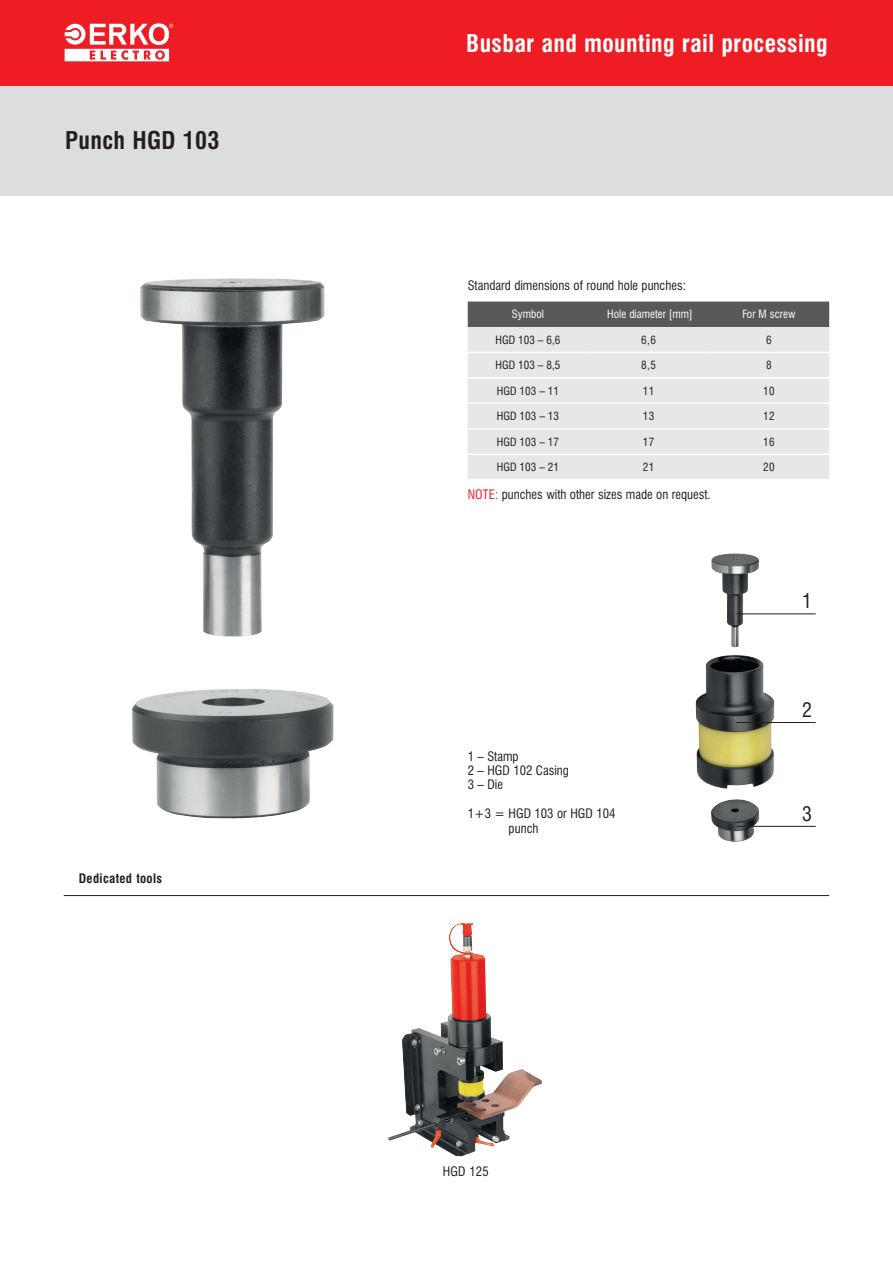
<style>
.page{position:relative;width:893px;height:1263px;background:#fff}
.page>*{position:absolute;margin:0;border:0;box-sizing:border-box;transform-origin:0 0}
._1_NAZWY_TYTULY{font:700 22.5px "Swis 721 Cn PL";letter-spacing:.015em;color:#fff}
._1_NAZWY_TYTULY-2{font:700 22.5px "Swis 721 Cn PL";letter-spacing:.015em;color:#231f20}
._1_NAZWY_TYTULY-3{font:18.6px "Swis 721 Cn PL";color:#231f20}
._01_txt_praski{font:12px/14.4px "Swis 721 Cn PL";color:#231f20}
._1_NAZWY_TYTULY-4{font:700 12px "Swis 721 Cn PL";letter-spacing:.03em;color:#231f20}
._1_NAZWY_TYTULY-5{font:12px "Swis 721 Cn PL";letter-spacing:.015em;color:#231f20}
._54_tabela{font:10.5px "Swis 721 Cn PL";color:#231f20}
.tabela_heder{font:10.5px "Swis 721 Cn PL";color:#fff}
.tabela_cells_1{font:10.5px "Swis 721 Cn PL";letter-spacing:.05em;color:#231f20}
.s1{color:#ee1d23}
</style>
<div class="page">
<div style="left:0;top:85px;width:893px;height:111px;background:#dcdddf"></div>
<div style="left:0;top:0;width:893px;height:85px;background:#ee1d23"></div>
<svg style="left:65px;top:23px;width:108px;height:38px"></svg>
<img style="left:695px;top:553px;width:103px;height:289px">
<hr style="left:736px;top:613px;width:80px;height:1px;background:#231f20">
<hr style="left:736px;top:722px;width:80px;height:1px;background:#231f20">
<hr style="left:736px;top:826px;width:80px;height:1px;background:#231f20">
<img style="left:140px;top:278px;width:185px;height:359px">
<img style="left:132px;top:689px;width:202px;height:130px">
<hr style="left:64px;top:895px;width:765px;height:1px;background:#231f20">
<img style="left:388px;top:923px;width:106px;height:233px">
<div style="left:468px;top:302px;width:361px;height:25px;background:#57585a"></div>
<div style="left:468px;top:327px;width:361px;height:152px;background:#e6e7e9"></div>
<hr style="left:468px;top:352px;width:120px;height:1px;background:#fff">
<hr style="left:588px;top:352px;width:121px;height:1px;background:#fff">
<hr style="left:709px;top:352px;width:120px;height:1px;background:#fff">
<hr style="left:468px;top:377px;width:120px;height:2px;background:#fff">
<hr style="left:588px;top:377px;width:121px;height:2px;background:#fff">
<hr style="left:709px;top:377px;width:120px;height:2px;background:#fff">
<hr style="left:468px;top:403px;width:120px;height:1px;background:#fff">
<hr style="left:588px;top:403px;width:121px;height:1px;background:#fff">
<hr style="left:709px;top:403px;width:120px;height:1px;background:#fff">
<hr style="left:468px;top:428px;width:120px;height:1px;background:#fff">
<hr style="left:588px;top:428px;width:121px;height:1px;background:#fff">
<hr style="left:709px;top:428px;width:120px;height:1px;background:#fff">
<hr style="left:468px;top:453px;width:120px;height:2px;background:#fff">
<hr style="left:588px;top:453px;width:121px;height:2px;background:#fff">
<hr style="left:709px;top:453px;width:120px;height:2px;background:#fff">
<p class="_1_NAZWY_TYTULY-2" style="left:65px;top:126px;width:156px">Punch HGD 103</p>
<p class="_1_NAZWY_TYTULY-4" style="left:79px;top:871px;width:85px">Dedicated tools</p>
<p class="_1_NAZWY_TYTULY" style="left:466px;top:29px;width:363px">Busbar and mounting rail processing</p>
<p class="_01_txt_praski" style="left:468px;top:278px;width:220px">Standard dimensions of round hole punches:</p>
<p class="tabela_heder" style="left:512px;top:308px;width:34px">Symbol</p>
<p class="tabela_heder" style="left:607px;top:308px;width:87px">Hole diameter [mm]</p>
<p class="tabela_heder" style="left:742px;top:308px;width:55px">For M screw</p>
<p class="_54_tabela" style="left:495px;top:333px;width:66px">HGD 103 – 6,6</p>
<p class="tabela_cells_1" style="left:641px;top:333px;width:16px">6,6</p>
<p class="tabela_cells_1" style="left:766px;top:333px;width:7px">6</p>
<p class="_54_tabela" style="left:495px;top:359px;width:66px">HGD 103 – 8,5</p>
<p class="tabela_cells_1" style="left:641px;top:359px;width:16px">8,5</p>
<p class="tabela_cells_1" style="left:766px;top:359px;width:7px">8</p>
<p class="_54_tabela" style="left:497px;top:384px;width:64px">HGD 103 – 11</p>
<p class="tabela_cells_1" style="left:643px;top:384px;width:13px">11</p>
<p class="tabela_cells_1" style="left:763px;top:384px;width:13px">10</p>
<p class="_54_tabela" style="left:497px;top:409px;width:64px">HGD 103 – 13</p>
<p class="tabela_cells_1" style="left:643px;top:409px;width:13px">13</p>
<p class="tabela_cells_1" style="left:763px;top:409px;width:13px">12</p>
<p class="_54_tabela" style="left:497px;top:435px;width:64px">HGD 103 – 17</p>
<p class="tabela_cells_1" style="left:643px;top:435px;width:13px">17</p>
<p class="tabela_cells_1" style="left:763px;top:435px;width:13px">16</p>
<p class="_54_tabela" style="left:497px;top:460px;width:64px">HGD 103 – 21</p>
<p class="tabela_cells_1" style="left:643px;top:460px;width:13px">21</p>
<p class="tabela_cells_1" style="left:763px;top:460px;width:13px">20</p>
<p class="_01_txt_praski" style="left:468px;top:487px;width:245px"><span class="s1">NOTE:</span> punches with other sizes made on request.</p>
<p class="_01_txt_praski" style="left:468px;top:749px;width:52px">1 – Stamp</p>
<p class="_01_txt_praski" style="left:468px;top:763px;width:103px">2 – HGD 102 Casing</p>
<p class="_01_txt_praski" style="left:468px;top:778px;width:37px">3 – Die</p>
<p class="_01_txt_praski" style="left:509px;top:806px;width:108px;text-indent:-41px">1+3 = HGD 103 or HGD 104 punch</p>
<p class="_1_NAZWY_TYTULY-3" style="left:802px;top:589px;width:11px">1</p>
<p class="_1_NAZWY_TYTULY-3" style="left:802px;top:698px;width:11px">2</p>
<p class="_1_NAZWY_TYTULY-3" style="left:802px;top:802px;width:11px">3</p>
<p class="_1_NAZWY_TYTULY-5" style="left:443px;top:1164px;width:48px">HGD 125</p>
</div>
